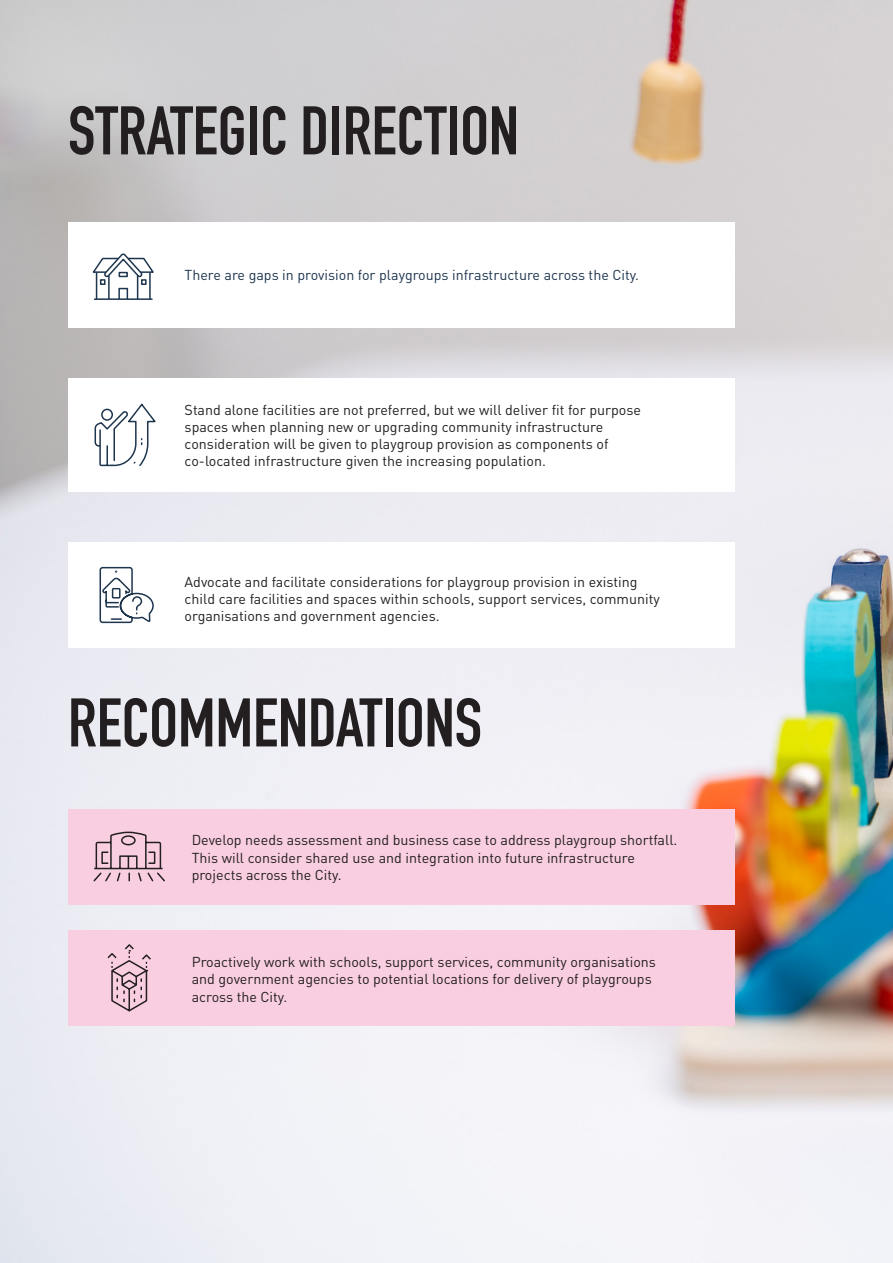
<style>
.page{position:relative;width:893px;height:1263px;background:#fff}
.page>*{position:absolute;margin:0;border:0;box-sizing:border-box;transform-origin:0 0}
.CC_H1_-_Light_Blue{font:700 67.5px "DIN Condensed";color:#231f20}
.CC_Body{font:14.25px/17.2px "DIN Pro";color:#231f20}
.CC_Body-2{font:14.25px "DIN Pro";color:#1e354e}
</style>
<div class="page">
<img style="left:0;top:0;width:893px;height:1263px">
<div style="left:68px;top:809px;width:667px;height:95px;background:#f9cee0"></div>
<div style="left:68px;top:930px;width:667px;height:95px;background:#f9cee0"></div>
<svg style="left:93px;top:831px;width:72px;height:51px"></svg>
<svg style="left:107px;top:944px;width:44px;height:68px"></svg>
<div style="left:68px;top:222px;width:667px;height:105px;background:#fff"></div>
<div style="left:68px;top:542px;width:667px;height:105px;background:#fff"></div>
<div style="left:68px;top:378px;width:667px;height:114px;background:#fff"></div>
<svg style="left:92px;top:253px;width:62px;height:47px"></svg>
<svg style="left:94px;top:403px;width:62px;height:64px"></svg>
<svg style="left:99px;top:536px;width:56px;height:88px"></svg>
<p class="CC_H1_-_Light_Blue" style="left:68px;top:85px;width:452px">STRATEGIC DIRECTION</p>
<p class="CC_Body-2" style="left:185px;top:265px;width:456px">There are gaps in provision for playgroups infrastructure across the City.</p>
<p class="CC_Body" style="left:185px;top:400px;width:458px">Stand alone facilities are not preferred, but we will deliver fit for purpose spaces when planning new or upgrading community infrastructure consideration will be given to playgroup provision as components of co-located infrastructure given the increasing population.</p>
<p class="CC_Body" style="left:185px;top:572px;width:477px">Advocate and facilitate considerations for playgroup provision in existing child care facilities and spaces within schools, support services, community organisations and government agencies.</p>
<p class="CC_H1_-_Light_Blue" style="left:68px;top:677px;width:415px">RECOMMENDATIONS</p>
<p class="CC_Body" style="left:192px;top:831px;width:487px">Develop needs assessment and business case to address playgroup shortfall.<br>This will consider shared use and integration into future infrastructure projects across the City.</p>
<p class="CC_Body" style="left:192px;top:953px;width:466px">Proactively work with schools, support services, community organisations and government agencies to potential locations for delivery of playgroups across the City.</p>
</div>
